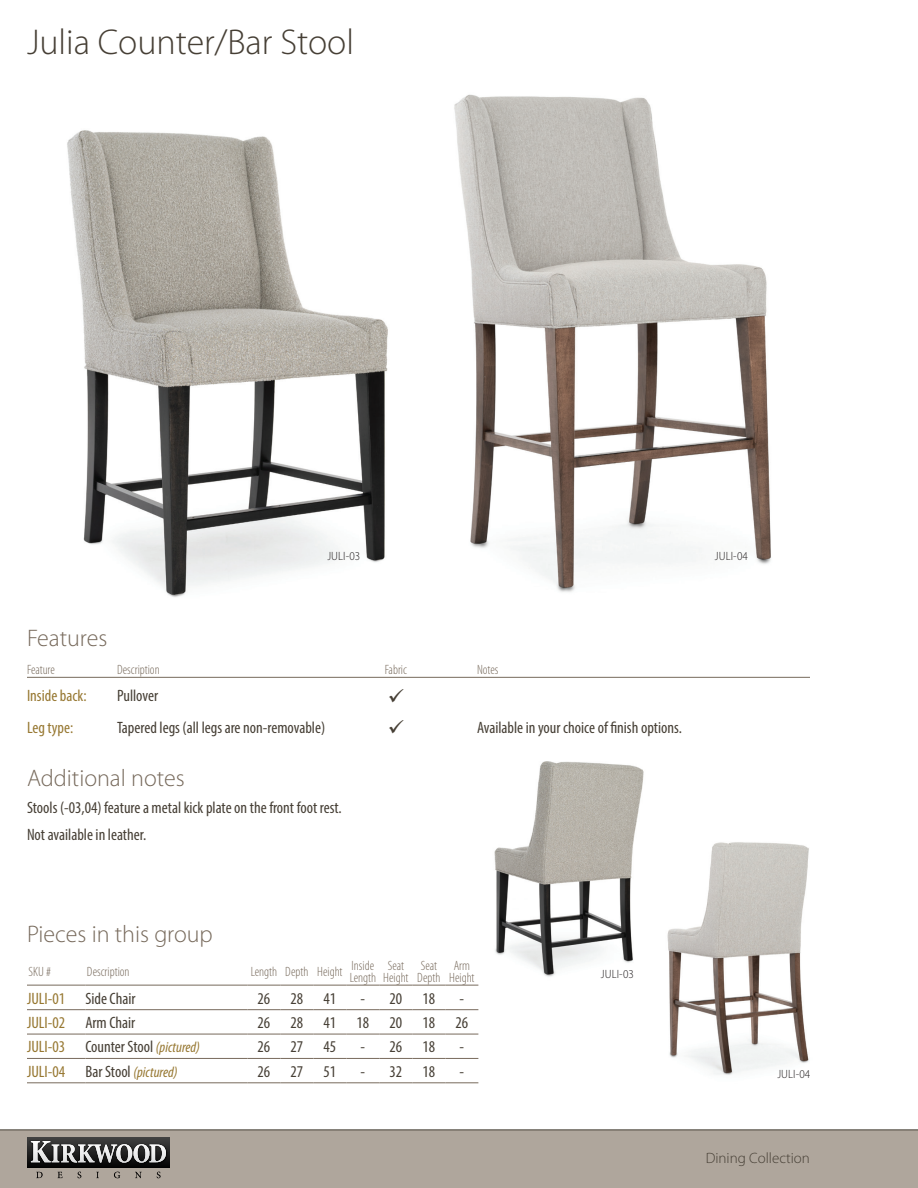
<style>
.page{position:relative;width:918px;height:1188px;background:#fff}
.page>*{position:absolute;margin:0;border:0;box-sizing:border-box;transform-origin:0 0}
.Page_Title_-L{font:300 36px "Myriad Pro";color:#463f35}
.Content_Header_1{font:300 24px "Myriad Pro";color:#776a5c}
.Dimensions_Table_Number{font:condensed 16.5px "Myriad Pro";color:#463f35}
.Features_Table_Cell_Left{font:condensed 16.5px "Myriad Pro";color:#977832}
.t1{font:italic condensed 15px "Myriad Pro";color:#977832}
.t2{font:300 15px "Myriad Pro";color:#463f35}
.Dimensions_Table_Header{font:300 condensed 13.5px/12px "Myriad Pro";color:#776a5c}
.Features_Table_Header{font:300 condensed 13.5px "Myriad Pro";color:#776a5c}
.Dimensions_Table_Header_-L{font:300 condensed 13.5px "Myriad Pro";color:#776a5c}
.t3{font:300 semi-condensed 12px "Myriad Pro";letter-spacing:.01em;color:#231f20}
.s1{font-style:italic;font-size:15px;color:#977832}
.s2{font-style:normal;font-size:16.5px;color:#463f35}
</style>
<div class="page">
<img style="left:67px;top:130px;width:321px;height:467px">
<img style="left:463px;top:761px;width:181px;height:225px">
<img style="left:630px;top:825px;width:179px;height:250px">
<img style="left:454px;top:94px;width:317px;height:498px">
<div style="left:0;top:1130px;width:918px;height:58px;background:#afa69c"></div>
<svg style="left:27px;top:1137px;width:143px;height:31px"></svg>
<svg style="left:36px;top:1172px;width:7px;height:6px"></svg>
<svg style="left:58px;top:1172px;width:5px;height:6px"></svg>
<svg style="left:78px;top:1172px;width:3px;height:6px"></svg>
<svg style="left:96px;top:1172px;width:3px;height:6px"></svg>
<svg style="left:114px;top:1172px;width:6px;height:6px"></svg>
<svg style="left:135px;top:1172px;width:7px;height:6px"></svg>
<svg style="left:157px;top:1172px;width:4px;height:6px"></svg>
<img style="left:29px;top:1140px;width:139px;height:25px">
<svg style="left:31px;top:1141px;width:135px;height:22px;background:#757676"></svg>
<hr style="left:27px;top:985px;width:58px;height:1px;background:#776a5c">
<hr style="left:85px;top:985px;width:162px;height:1px;background:#776a5c">
<hr style="left:247px;top:985px;width:33px;height:1px;background:#776a5c">
<hr style="left:280px;top:985px;width:33px;height:1px;background:#776a5c">
<hr style="left:313px;top:985px;width:33px;height:1px;background:#776a5c">
<hr style="left:346px;top:985px;width:33px;height:1px;background:#776a5c">
<hr style="left:379px;top:985px;width:33px;height:1px;background:#776a5c">
<hr style="left:412px;top:985px;width:33px;height:1px;background:#776a5c">
<hr style="left:445px;top:985px;width:33px;height:1px;background:#776a5c">
<hr style="left:27px;top:1009px;width:58px;height:1px;background:#776a5c">
<hr style="left:85px;top:1009px;width:162px;height:1px;background:#776a5c">
<hr style="left:247px;top:1009px;width:33px;height:1px;background:#776a5c">
<hr style="left:280px;top:1009px;width:33px;height:1px;background:#776a5c">
<hr style="left:313px;top:1009px;width:33px;height:1px;background:#776a5c">
<hr style="left:346px;top:1009px;width:33px;height:1px;background:#776a5c">
<hr style="left:379px;top:1009px;width:33px;height:1px;background:#776a5c">
<hr style="left:412px;top:1009px;width:33px;height:1px;background:#776a5c">
<hr style="left:445px;top:1009px;width:33px;height:1px;background:#776a5c">
<hr style="left:27px;top:1034px;width:58px;height:1px;background:#776a5c">
<hr style="left:85px;top:1034px;width:162px;height:1px;background:#776a5c">
<hr style="left:247px;top:1034px;width:33px;height:1px;background:#776a5c">
<hr style="left:280px;top:1034px;width:33px;height:1px;background:#776a5c">
<hr style="left:313px;top:1034px;width:33px;height:1px;background:#776a5c">
<hr style="left:346px;top:1034px;width:33px;height:1px;background:#776a5c">
<hr style="left:379px;top:1034px;width:33px;height:1px;background:#776a5c">
<hr style="left:412px;top:1034px;width:33px;height:1px;background:#776a5c">
<hr style="left:445px;top:1034px;width:33px;height:1px;background:#776a5c">
<hr style="left:27px;top:1058px;width:58px;height:1px;background:#776a5c">
<hr style="left:85px;top:1058px;width:162px;height:1px;background:#776a5c">
<hr style="left:247px;top:1058px;width:33px;height:1px;background:#776a5c">
<hr style="left:280px;top:1058px;width:33px;height:1px;background:#776a5c">
<hr style="left:313px;top:1058px;width:33px;height:1px;background:#776a5c">
<hr style="left:346px;top:1058px;width:33px;height:1px;background:#776a5c">
<hr style="left:379px;top:1058px;width:33px;height:1px;background:#776a5c">
<hr style="left:412px;top:1058px;width:33px;height:1px;background:#776a5c">
<hr style="left:445px;top:1058px;width:33px;height:1px;background:#776a5c">
<hr style="left:27px;top:1083px;width:58px;height:1px;background:#776a5c">
<hr style="left:85px;top:1083px;width:162px;height:1px;background:#776a5c">
<hr style="left:247px;top:1083px;width:33px;height:1px;background:#776a5c">
<hr style="left:280px;top:1083px;width:33px;height:1px;background:#776a5c">
<hr style="left:313px;top:1083px;width:33px;height:1px;background:#776a5c">
<hr style="left:346px;top:1083px;width:33px;height:1px;background:#776a5c">
<hr style="left:379px;top:1083px;width:33px;height:1px;background:#776a5c">
<hr style="left:412px;top:1083px;width:33px;height:1px;background:#776a5c">
<hr style="left:445px;top:1083px;width:33px;height:1px;background:#776a5c">
<hr style="left:27px;top:677px;width:90px;height:1px;background:#776a5c">
<hr style="left:117px;top:677px;width:252px;height:1px;background:#776a5c">
<hr style="left:369px;top:677px;width:54px;height:1px;background:#776a5c">
<hr style="left:423px;top:677px;width:54px;height:1px;background:#776a5c">
<hr style="left:477px;top:677px;width:333px;height:1px;background:#776a5c">
<p class="Page_Title_-L" style="left:27px;top:22px;width:328px">Julia Counter/Bar Stool</p>
<p class="t3" style="left:327px;top:549px;width:34px">JULI-03</p>
<p class="Content_Header_1" style="left:27px;top:625px;width:82px">Features</p>
<p class="Features_Table_Header" style="left:27px;top:663px;width:29px">Feature</p>
<p class="Features_Table_Header" style="left:117px;top:663px;width:44px">Description</p>
<p class="Features_Table_Header" style="left:385px;top:663px;width:24px">Fabric</p>
<p class="Features_Table_Header" style="left:477px;top:663px;width:23px">Notes</p>
<p class="Features_Table_Cell_Left" style="left:27px;top:686px;width:61px">Inside back:</p>
<p class="Dimensions_Table_Number" style="left:117px;top:686px;width:43px">Pullover</p>
<p class="Features_Table_Cell_Left" style="left:27px;top:717px;width:48px">Leg type:</p>
<p class="Dimensions_Table_Number" style="left:117px;top:717px;width:210px">Tapered legs (all legs are non-removable)</p>
<p class="Dimensions_Table_Number" style="left:477px;top:717px;width:206px">Available in your choice of finish options.</p>
<p class="Content_Header_1" style="left:27px;top:765px;width:159px">Additional notes</p>
<p class="Dimensions_Table_Number" style="left:27px;top:798px;width:316px">Stools (-03,04) feature a metal kick plate on the front foot rest.</p>
<p class="Dimensions_Table_Number" style="left:27px;top:825px;width:121px">Not available in leather.</p>
<p class="t3" style="left:715px;top:549px;width:34px">JULI-04</p>
<p class="Content_Header_1" style="left:27px;top:921px;width:187px">Pieces in this group</p>
<p class="Dimensions_Table_Header_-L" style="left:28px;top:964px;width:24px">SKU #</p>
<p class="Dimensions_Table_Header_-L" style="left:87px;top:964px;width:44px">Description</p>
<p class="Dimensions_Table_Header" style="left:251px;top:966px;width:28px">Length</p>
<p class="Dimensions_Table_Header" style="left:285px;top:966px;width:25px">Depth</p>
<p class="Dimensions_Table_Header" style="left:317px;top:966px;width:27px">Height</p>
<p class="Dimensions_Table_Header" style="left:350px;top:960px;width:28px">Inside<br>Length</p>
<p class="Dimensions_Table_Header" style="left:383px;top:960px;width:27px;text-align:center">Seat<br>Height</p>
<p class="Dimensions_Table_Header" style="left:417px;top:960px;width:25px">Seat<br>Depth</p>
<p class="Dimensions_Table_Header" style="left:449px;top:960px;width:27px;text-align:center">Arm<br>Height</p>
<p class="Features_Table_Cell_Left" style="left:27px;top:988px;width:40px">JULI-01</p>
<p class="Dimensions_Table_Number" style="left:85px;top:988px;width:52px">Side Chair</p>
<p class="Dimensions_Table_Number" style="left:258px;top:988px;width:14px">26</p>
<p class="Dimensions_Table_Number" style="left:291px;top:988px;width:14px">28</p>
<p class="Dimensions_Table_Number" style="left:324px;top:988px;width:14px">41</p>
<p class="Dimensions_Table_Number" style="left:361px;top:988px;width:6px">-</p>
<p class="Dimensions_Table_Number" style="left:390px;top:988px;width:14px">20</p>
<p class="Dimensions_Table_Number" style="left:423px;top:988px;width:14px">18</p>
<p class="Dimensions_Table_Number" style="left:460px;top:988px;width:6px">-</p>
<p class="Features_Table_Cell_Left" style="left:27px;top:1013px;width:40px">JULI-02</p>
<p class="Dimensions_Table_Number" style="left:85px;top:1013px;width:51px">Arm Chair</p>
<p class="Dimensions_Table_Number" style="left:258px;top:1013px;width:14px">26</p>
<p class="Dimensions_Table_Number" style="left:291px;top:1013px;width:14px">28</p>
<p class="Dimensions_Table_Number" style="left:324px;top:1013px;width:14px">41</p>
<p class="Dimensions_Table_Number" style="left:357px;top:1013px;width:14px">18</p>
<p class="Dimensions_Table_Number" style="left:390px;top:1013px;width:14px">20</p>
<p class="Dimensions_Table_Number" style="left:423px;top:1013px;width:14px">18</p>
<p class="Dimensions_Table_Number" style="left:456px;top:1013px;width:14px">26</p>
<p class="Features_Table_Cell_Left" style="left:27px;top:1037px;width:40px">JULI-03</p>
<p class="Dimensions_Table_Number" style="left:85px;top:1037px;width:116px">Counter Stool <span class="s1">(pictured)</span></p>
<p class="Dimensions_Table_Number" style="left:258px;top:1037px;width:14px">26</p>
<p class="Dimensions_Table_Number" style="left:291px;top:1037px;width:14px">27</p>
<p class="Dimensions_Table_Number" style="left:324px;top:1037px;width:14px">45</p>
<p class="Dimensions_Table_Number" style="left:361px;top:1037px;width:6px">-</p>
<p class="Dimensions_Table_Number" style="left:390px;top:1037px;width:14px">26</p>
<p class="Dimensions_Table_Number" style="left:423px;top:1037px;width:14px">18</p>
<p class="Dimensions_Table_Number" style="left:460px;top:1037px;width:6px">-</p>
<p class="Features_Table_Cell_Left" style="left:27px;top:1061px;width:40px">JULI-04</p>
<p class="t1" style="left:85px;top:1063px;width:94px"><span class="s2">Bar Stool</span> (pictured)</p>
<p class="Dimensions_Table_Number" style="left:258px;top:1061px;width:14px">26</p>
<p class="Dimensions_Table_Number" style="left:291px;top:1061px;width:14px">27</p>
<p class="Dimensions_Table_Number" style="left:324px;top:1061px;width:14px">51</p>
<p class="Dimensions_Table_Number" style="left:361px;top:1061px;width:6px">-</p>
<p class="Dimensions_Table_Number" style="left:390px;top:1061px;width:14px">32</p>
<p class="Dimensions_Table_Number" style="left:423px;top:1061px;width:14px">18</p>
<p class="Dimensions_Table_Number" style="left:460px;top:1061px;width:6px">-</p>
<p class="t3" style="left:601px;top:967px;width:34px">JULI-03</p>
<p class="t3" style="left:777px;top:1067px;width:34px">JULI-04</p>
<p class="t2" style="left:706px;top:1150px;width:106px">Dining Collection</p>
</div>
